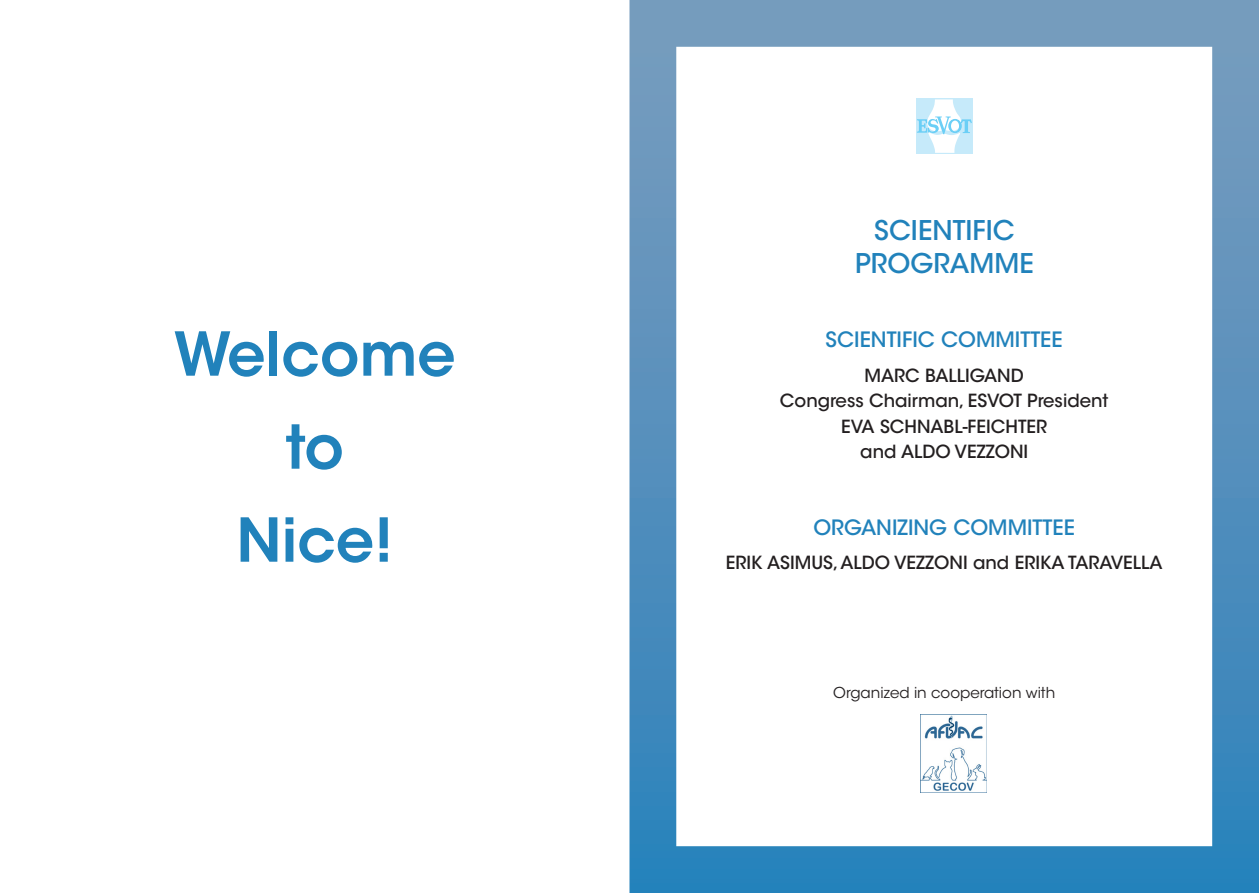
<style>
.page{position:relative;width:1259px;height:893px;background:#fff}
.page>*{position:absolute;margin:0;border:0;box-sizing:border-box;transform-origin:0 0}
.t1{font:600 60px "ITC Avant Garde Std";color:#2182bb}
.t2{font:500 27px "ITC Avant Garde Std";color:#2182bb}
.t3{font:500 21px "ITC Avant Garde Std";color:#2182bb}
.t4{font:500 18px "ITC Avant Garde Std";color:#231f20}
.t5{font:15px "ITC Avant Garde Std";color:#231f20}
</style>
<div class="page">
<svg style="left:629px;top:0;width:630px;height:893px"></svg>
<div style="left:916px;top:98px;width:56px;height:56px;background:#c6eafa"></div>
<svg style="left:917px;top:99px;width:55px;height:54px"></svg>
<img style="left:920px;top:714px;width:66px;height:79px">
<p class="t1" style="left:174px;top:316px;width:283px">Welcome</p>
<p class="t1" style="left:285px;top:409px;width:60px">to</p>
<p class="t1" style="left:236px;top:502px;width:158px">Nice!</p>
<p class="t2" style="left:874px;top:214px;width:142px">SCIENTIFIC</p>
<p class="t2" style="left:855px;top:247px;width:180px">PROGRAMME</p>
<p class="t3" style="left:825px;top:327px;width:239px">SCIENTIFIC COMMITTEE</p>
<p class="t4" style="left:864px;top:364px;width:161px">MARC BALLIGAND</p>
<p class="t4" style="left:780px;top:389px;width:330px">Congress Chairman, ESVOT President</p>
<p class="t4" style="left:841px;top:415px;width:207px">EVA SCHNABL-FEICHTER</p>
<p class="t4" style="left:860px;top:440px;width:169px">and ALDO VEZZONI</p>
<p class="t3" style="left:813px;top:514px;width:263px">ORGANIZING COMMITTEE</p>
<p class="t4" style="left:726px;top:551px;width:438px">ERIK ASIMUS, ALDO VEZZONI and ERIKA TARAVELLA</p>
<p class="t5" style="left:833px;top:683px;width:223px">Organized in cooperation with</p>
</div>
